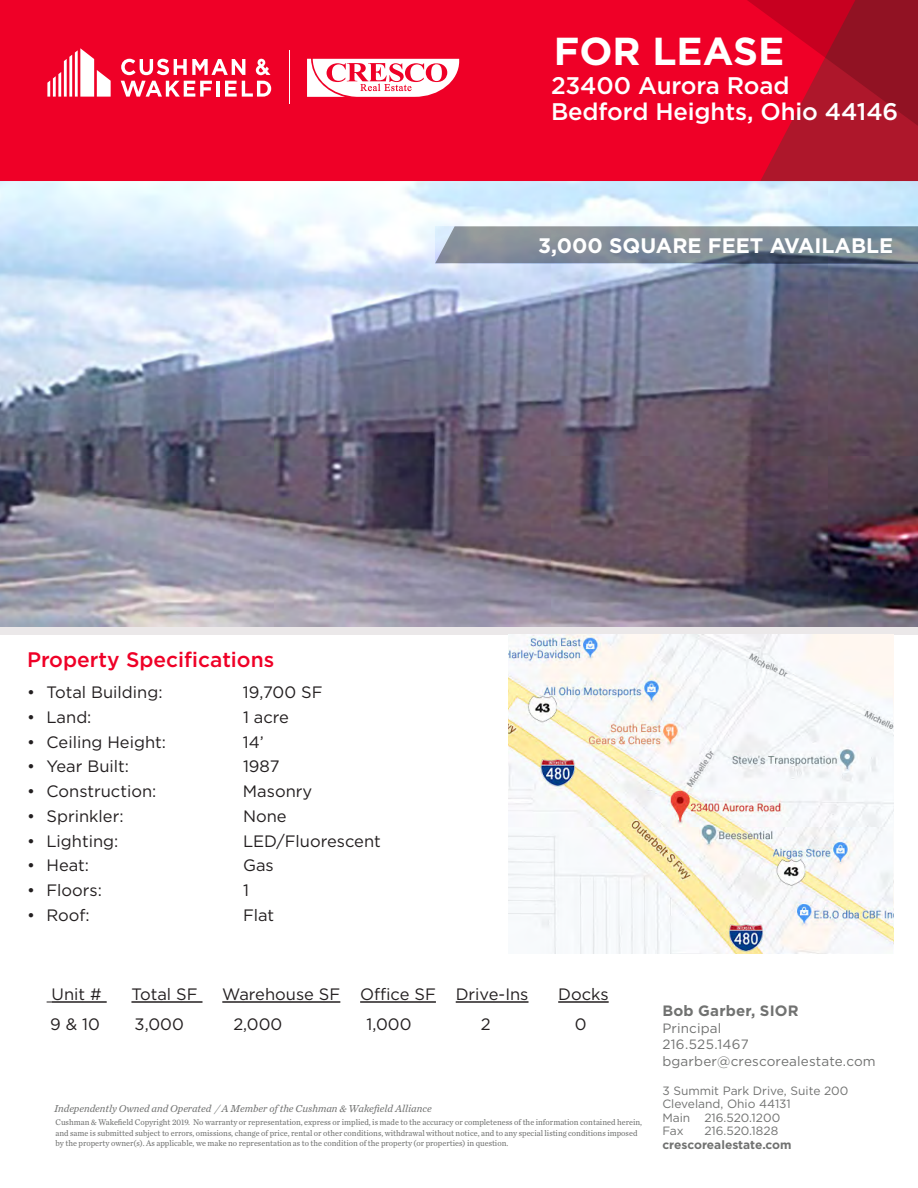
<style>
.page{position:relative;width:918px;height:1188px;background:#fff}
.page>*{position:absolute;margin:0;border:0;box-sizing:border-box;transform-origin:0 0}
.t1{font:700 39px "Gotham";color:#fff}
.t2{font:500 24px/26.7px "Gotham";letter-spacing:-.005em;color:#fff}
.Banner_Callout_Text{font:700 21px "Gotham";color:#fff}
.Section_Head_-_red{font:500 21px "Gotham";color:#ef0027}
.Body_Text{font:16.5px "Gotham";color:#231f20}
.t3{font:700 15px "Gotham";letter-spacing:.015em;color:#717271}
.t4{font:13.5px/16.5px "Gotham";letter-spacing:.01em;color:#717271}
.t5{font:12px/13.5px "Gotham";color:#717271}
.t6{font:700 12px "Gotham";color:#717271}
.t7{font:italic 10.5px "Chronicle Text G2";color:#717271}
.t8{font:8.7px/10.4px "Chronicle Text G2";color:#717271;scale:.95 1}
</style>
<div class="page">
<img style="left:0;top:181px;width:918px;height:445px">
<img style="left:509px;top:634px;width:384px;height:320px">
<svg style="left:435px;top:226px;width:483px;height:37px;background:#808c97"></svg>
<hr style="left:52px;top:1001px;width:55px;height:2px;background:#231f20">
<hr style="left:131px;top:1001px;width:72px;height:2px;background:#231f20">
<hr style="left:222px;top:1001px;width:118px;height:2px;background:#231f20">
<hr style="left:360px;top:1001px;width:76px;height:2px;background:#231f20">
<hr style="left:456px;top:1001px;width:73px;height:2px;background:#231f20">
<hr style="left:558px;top:1001px;width:51px;height:2px;background:#231f20">
<div style="left:0;top:0;width:918px;height:181px;background:#ef0027"></div>
<svg style="left:747px;top:0;width:171px;height:181px"></svg>
<hr style="left:289px;top:50px;width:1px;height:53px;background:#fff">
<svg style="left:47px;top:48px;width:64px;height:49px"></svg>
<hr style="left:217px;top:81px;width:3px;height:16px;background:#fff">
<svg style="left:225px;top:81px;width:46px;height:16px"></svg>
<svg style="left:121px;top:59px;width:124px;height:16px"></svg>
<svg style="left:121px;top:81px;width:91px;height:16px"></svg>
<svg style="left:256px;top:59px;width:15px;height:16px"></svg>
<svg style="left:307px;top:59px;width:152px;height:38px"></svg>
<h1 class="t1" style="left:554px;top:25px;width:232px">FOR LEASE</h1>
<h2 class="t2" style="left:551px;top:71px;width:349px">23400 Aurora Road<br>Bedford Heights, Ohio 44146</h2>
<p class="Section_Head_-_red" style="left:27px;top:646px;width:249px">Property Specifications</p>
<p class="Body_Text" style="left:27px;top:682px;width:137px">• Total Building:</p>
<p class="Body_Text" style="left:243px;top:682px;width:81px">19,700 SF</p>
<p class="Body_Text" style="left:27px;top:707px;width:66px">• Land:</p>
<p class="Body_Text" style="left:243px;top:707px;width:47px">1 acre</p>
<p class="Body_Text" style="left:27px;top:731px;width:141px">• Ceiling Height:</p>
<p class="Body_Text" style="left:243px;top:731px;width:23px">14’</p>
<p class="Body_Text" style="left:27px;top:756px;width:104px">• Year Built:</p>
<p class="Body_Text" style="left:243px;top:756px;width:38px">1987</p>
<p class="Body_Text" style="left:27px;top:781px;width:131px">• Construction:</p>
<p class="Body_Text" style="left:243px;top:781px;width:71px">Masonry</p>
<p class="Body_Text" style="left:27px;top:806px;width:98px">• Sprinkler:</p>
<p class="Body_Text" style="left:243px;top:806px;width:45px">None</p>
<p class="Body_Text" style="left:27px;top:830px;width:93px">• Lighting:</p>
<p class="Body_Text" style="left:243px;top:830px;width:139px">LED/Fluorescent</p>
<p class="Body_Text" style="left:27px;top:855px;width:64px">• Heat:</p>
<p class="Body_Text" style="left:243px;top:855px;width:32px">Gas</p>
<p class="Body_Text" style="left:27px;top:880px;width:77px">• Floors:</p>
<p class="Body_Text" style="left:243px;top:880px;width:7px">1</p>
<p class="Body_Text" style="left:27px;top:905px;width:64px">• Roof:</p>
<p class="Body_Text" style="left:243px;top:905px;width:33px">Flat</p>
<p class="Banner_Callout_Text" style="left:538px;top:232px;width:357px">3,000 SQUARE FEET AVAILABLE</p>
<p class="Body_Text" style="left:52px;top:984px;width:52px">Unit #</p>
<p class="Body_Text" style="left:131px;top:984px;width:68px">Total SF</p>
<p class="Body_Text" style="left:222px;top:984px;width:308px">Warehouse SF Office SF Drive-Ins</p>
<p class="Body_Text" style="left:558px;top:984px;width:52px">Docks</p>
<p class="Body_Text" style="left:50px;top:1013px;width:51px">9 &amp; 10</p>
<p class="Body_Text" style="left:135px;top:1013px;width:51px">3,000</p>
<p class="Body_Text" style="left:233px;top:1013px;width:50px">2,000</p>
<p class="Body_Text" style="left:366px;top:1013px;width:47px">1,000</p>
<p class="Body_Text" style="left:481px;top:1013px;width:11px">2</p>
<p class="Body_Text" style="left:575px;top:1013px;width:13px">0</p>
<p class="t7" style="left:54px;top:1101px;width:379px">Independently Owned and Operated / A Member of the Cushman &amp; Wakefield Alliance</p>
<p class="t8" style="left:56px;top:1117px;width:619px">Cushman &amp; Wakefield Copyright 2019. No warranty or representation, express or implied, is made to the accuracy or completeness of the information contained herein, and same is submitted subject to errors, omissions, change of price, rental or other conditions, withdrawal without notice, and to any special listing conditions imposed by the property owner(s). As applicable, we make no representation as to the condition of the property (or properties) in question.</p>
<h3 class="t3" style="left:662px;top:1001px;width:138px">Bob Garber, SIOR</h3>
<h3 class="t4" style="left:662px;top:1020px;width:215px">Principal<br>216.525.1467 bgarber@crescorealestate.com</h3>
<h3 class="t5" style="left:662px;top:1083px;width:188px">3 Summit Park Drive, Suite 200<br>Cleveland, Ohio 44131<br>Main 216.520.1200<br>Fax</h3>
<h3 class="t5" style="left:704px;top:1124px;width:75px">216.520.1828</h3>
<h3 class="t6" style="left:662px;top:1136px;width:131px">crescorealestate.com</h3>
</div>
